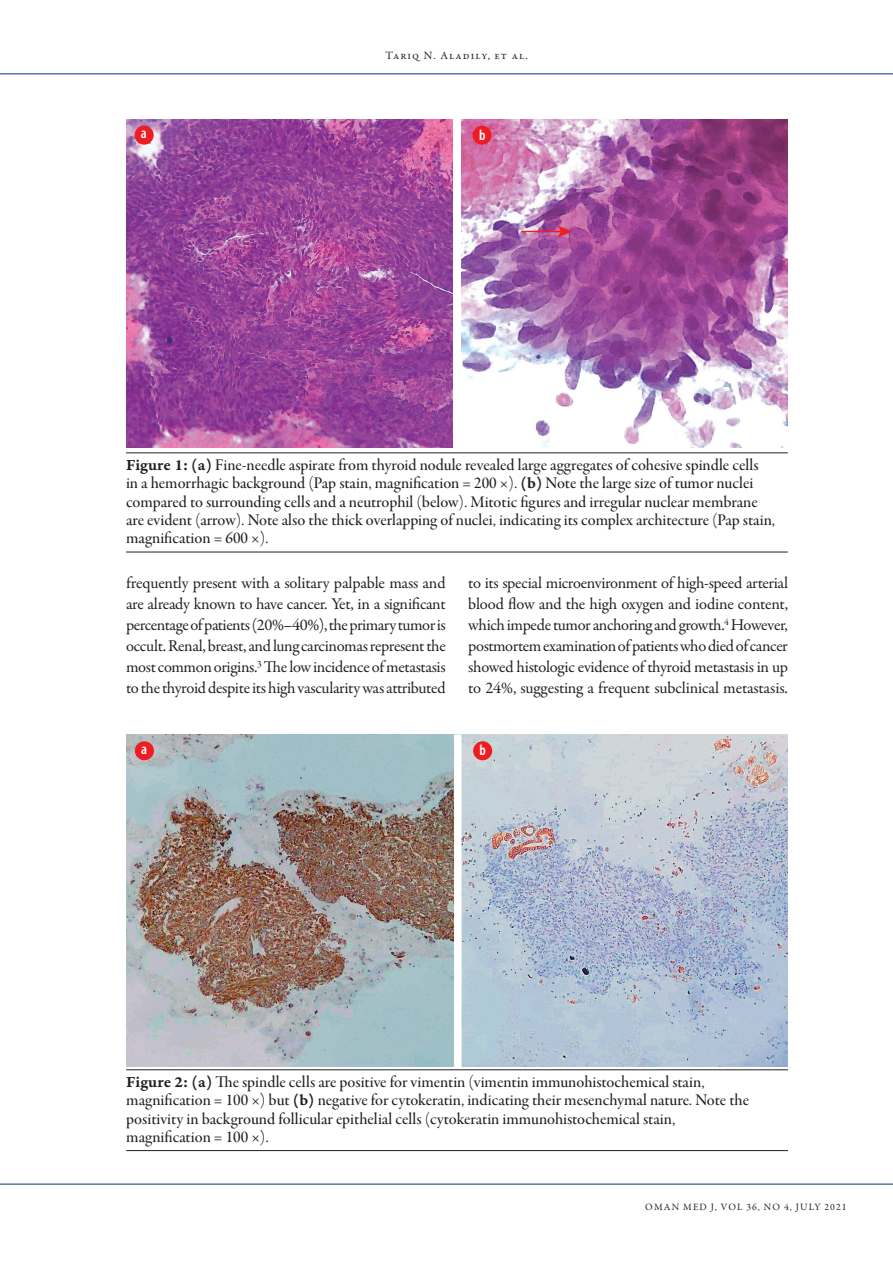
<style>
.page{position:relative;width:893px;height:1263px;background:#fff}
.page>*{position:absolute;margin:0;border:0;box-sizing:border-box;transform-origin:0 0}
.Figure-Caption{font:16.5px/18.3px "Garamond Premr Pro Med Subh";color:#231f20}
.Paragraph_No-Indent{font:16.5px/21px "Garamond Premr Pro";letter-spacing:-.02em;color:#231f20;text-align:justify}
.t1{font:600 condensed 15px "Myriad Pro";color:#fff}
.t2{font:11.25px "Garamond Premr Pro";letter-spacing:.1em;color:#231f20}
.t3{font:9.75px "Garamond Premr Pro";letter-spacing:.1em;color:#231f20}
.s1{font-family:"Garamond Premr Pro Smbd Capt"}
</style>
<div class="page">
<hr style="left:0;top:1184px;width:893px;height:1px;background:#053276">
<hr style="left:0;top:74px;width:893px;height:1px;background:#053276">
<hr style="left:126px;top:453px;width:662px;height:1px;background:#231f20">
<hr style="left:126px;top:552px;width:662px;height:1px;background:#231f20">
<img style="left:126px;top:119px;width:327px;height:328px">
<img style="left:461px;top:119px;width:327px;height:328px">
<div style="left:135px;top:126px;width:19px;height:19px;background:#ee1d23;border-radius:50%"></div>
<div style="left:472px;top:126px;width:20px;height:19px;background:#ee1d23;border-radius:50%"></div>
<hr style="left:521px;top:231px;width:41px;height:1px;background:#ee1f23">
<svg style="left:557px;top:225px;width:15px;height:13px"></svg>
<hr style="left:126px;top:1069px;width:662px;height:1px;background:#231f20">
<hr style="left:126px;top:1150px;width:662px;height:1px;background:#231f20">
<img style="left:462px;top:734px;width:326px;height:332px">
<img style="left:126px;top:734px;width:328px;height:332px">
<div style="left:135px;top:741px;width:19px;height:19px;background:#ee1d23;border-radius:50%"></div>
<div style="left:473px;top:741px;width:19px;height:19px;background:#ee1d23;border-radius:50%"></div>
<p class="t2" style="left:385px;top:49px;width:144px">Tariq N. Aladily, et al.</p>
<p class="t1" style="left:141px;top:125px;width:7px">a</p>
<p class="t1" style="left:479px;top:127px;width:8px">b</p>
<p class="Figure-Caption" style="left:126px;top:456px;width:651px"><span class="s1">Figure 1: (a)</span> Fine-needle aspirate from thyroid nodule revealed large aggregates of cohesive spindle cells<br>in a hemorrhagic background (Pap stain, magnification = 200 ×). <span class="s1">(b)</span> Note the large size of tumor nuclei compared to surrounding cells and a neutrophil (below). Mitotic figures and irregular nuclear membrane are evident (arrow). Note also the thick overlapping of nuclei, indicating its complex architecture (Pap stain, magnification = 600 ×).</p>
<p class="Paragraph_No-Indent" style="left:126px;top:573px;width:321px">frequently present with a solitary palpable mass and are already known to have cancer. Yet, in a significant percentage of patients (20%–40%), the primary tumor is occult. Renal, breast, and lung carcinomas represent the most common origins.<sup>3</sup> The low incidence of metastasis to the thyroid despite its high vascularity was attributed</p>
<p class="Paragraph_No-Indent" style="left:468px;top:573px;width:321px">to its special microenvironment of high-speed arterial blood flow and the high oxygen and iodine content, which impede tumor anchoring and growth.<sup>4</sup> However, postmortem examination of patients who died of cancer showed histologic evidence of thyroid metastasis in up to 24%, suggesting a frequent subclinical metastasis.</p>
<p class="t1" style="left:141px;top:741px;width:7px">a</p>
<p class="t1" style="left:480px;top:742px;width:8px">b</p>
<p class="Figure-Caption" style="left:126px;top:1073px;width:624px"><span class="s1">Figure 2: (a)</span> The spindle cells are positive for vimentin (vimentin immunohistochemical stain, magnification = 100 ×) but <span class="s1">(b)</span> negative for cytokeratin, indicating their mesenchymal nature. Note the positivity in background follicular epithelial cells (cytokeratin immunohistochemical stain, magnification = 100 ×).</p>
<p class="t3" style="left:645px;top:1201px;width:19px">Oman</p>
<p class="t3" style="left:683px;top:1201px;width:46px">med J, vol</p>
<p class="t3" style="left:746px;top:1201px;width:27px">36, no</p>
<p class="t3" style="left:784px;top:1201px;width:64px">4, July 2021</p>
</div>
